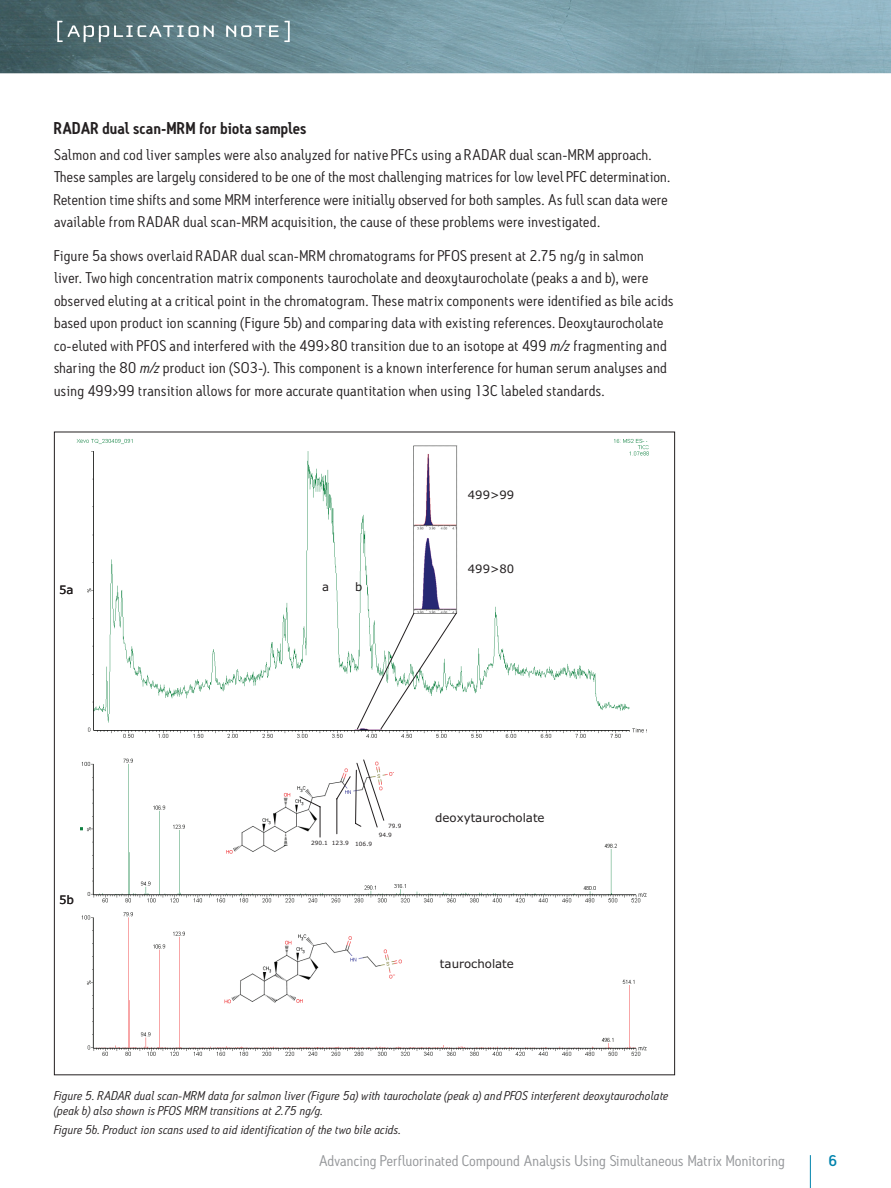
<style>
.page{position:relative;width:891px;height:1188px;background:#fff}
.page>*{position:absolute;margin:0;border:0;box-sizing:border-box;transform-origin:0 0}
.t1{font:600 16.5px "Antitled OT";letter-spacing:.015em;color:#231f20}
.t2{font:15px/22.5px "Antitled OT";letter-spacing:.02em;color:#231f20;scale:1.05 1}
.t3{font:15px "Antitled OT";letter-spacing:.01em;color:#939598;scale:1.05 1}
.t4{font:500 15px "Antitled OT";color:#0083ad;scale:1.05 1}
.t5{font:13.5px "Verdana";color:#231f20}
.t6{font:italic 12.3px/15.8px "Antitled OT";letter-spacing:.02em;color:#231f20;scale:1.05 1}
.t7{font:11.7px "Verdana";color:#231f20}
.t8{font:11.55px "Verdana";color:#231f20}
.t9{font:7.95px/9.4px "Verdana";color:#231f20}
.t10{font:5.85px/9.4px "Verdana";color:#231f20}
.s1{font-style:italic}
</style>
<div class="page">
<hr style="left:810px;top:1155px;width:1px;height:33px;background:#0083ad">
<img style="left:0;top:0;width:891px;height:73px">
<svg style="left:57px;top:21px;width:157px;height:21px;background:#738b8f"></svg>
<svg style="left:226px;top:21px;width:64px;height:21px"></svg>
<img style="left:77px;top:438px;width:569px;height:300px">
<div style="left:413px;top:445px;width:44px;height:169px;border:1px dashed #808180"></div>
<svg style="left:356px;top:612px;width:101px;height:118px"></svg>
<img style="left:80px;top:758px;width:567px;height:298px">
<img style="left:226px;top:760px;width:168px;height:94px">
<img style="left:221px;top:934px;width:184px;height:71px">
<svg style="left:299px;top:759px;width:86px;height:79px"></svg>
<div style="left:76px;top:586px;width:6px;height:8px;background:#fff"></div>
<p class="t1" style="left:54px;top:118px;width:254px">RADAR dual scan-MRM for biota samples</p>
<p class="t2" style="left:54px;top:143px;width:588px">Salmon and cod liver samples were also analyzed for native PFCs using a RADAR dual scan-MRM approach.<br>These samples are largely considered to be one of the most challenging matrices for low level PFC determination.<br>Retention time shifts and some MRM interference were initially observed for both samples. As full scan data were available from RADAR dual scan-MRM acquisition, the cause of these problems were investigated.</p>
<p class="t2" style="left:54px;top:244px;width:592px">Figure 5a shows overlaid RADAR dual scan-MRM chromatograms for PFOS present at 2.75 ng/g in salmon liver. Two high concentration matrix components taurocholate and deoxytaurocholate (peaks a and b), were observed eluting at a critical point in the chromatogram. These matrix components were identified as bile acids based upon product ion scanning (Figure 5b) and comparing data with existing references. Deoxytaurocholate co-eluted with PFOS and interfered with the 499&gt;80 transition due to an isotope at 499 <span class="s1">m/z</span> fragmenting and sharing the 80 <span class="s1">m/z</span> product ion (SO3-). This component is a known interference for human serum analyses and using 499&gt;99 transition allows for more accurate quantitation when using 13C labeled standards.</p>
<p class="t5" style="left:468px;top:486px;width:56px">499&gt;99</p>
<p class="t8" style="left:59px;top:583px;width:16px">5a</p>
<p class="t8" style="left:322px;top:579px;width:8px">a</p>
<p class="t8" style="left:355px;top:579px;width:9px">b</p>
<p class="t5" style="left:468px;top:560px;width:56px">499&gt;80</p>
<p class="t7" style="left:59px;top:893px;width:16px">5b</p>
<p class="t8" style="left:59px;top:893px;width:16px">5b</p>
<p class="t9" style="left:379px;top:820px;width:29px;text-indent:9px">79.9<br>94.9</p>
<p class="t10" style="left:379px;top:821px;width:24px;text-indent:9px">79.9<br>94.9</p>
<p class="t9" style="left:311px;top:838px;width:69px">290.1123.9106.9</p>
<p class="t10" style="left:311px;top:838px;width:63px">290.1 123.9 106.9</p>
<p class="t7" style="left:435px;top:810px;width:111px">deoxytaurocholate</p>
<p class="t7" style="left:440px;top:956px;width:75px">taurocholate</p>
<p class="t6" style="left:54px;top:1087px;width:587px">Figure 5. RADAR dual scan-MRM data for salmon liver (Figure 5a) with taurocholate (peak a) and PFOS interferent deoxytaurocholate (peak b) also shown is PFOS MRM transitions at 2.75 ng/g.</p>
<p class="t6" style="left:54px;top:1122px;width:332px">Figure 5b. Product ion scans used to aid identification of the two bile acids.</p>
<p class="t3" style="left:319px;top:1151px;width:445px">Advancing Perfluorinated Compound Analysis Using Simultaneous Matrix Monitoring</p>
<p class="t4" style="left:829px;top:1151px;width:10px">6</p>
</div>
